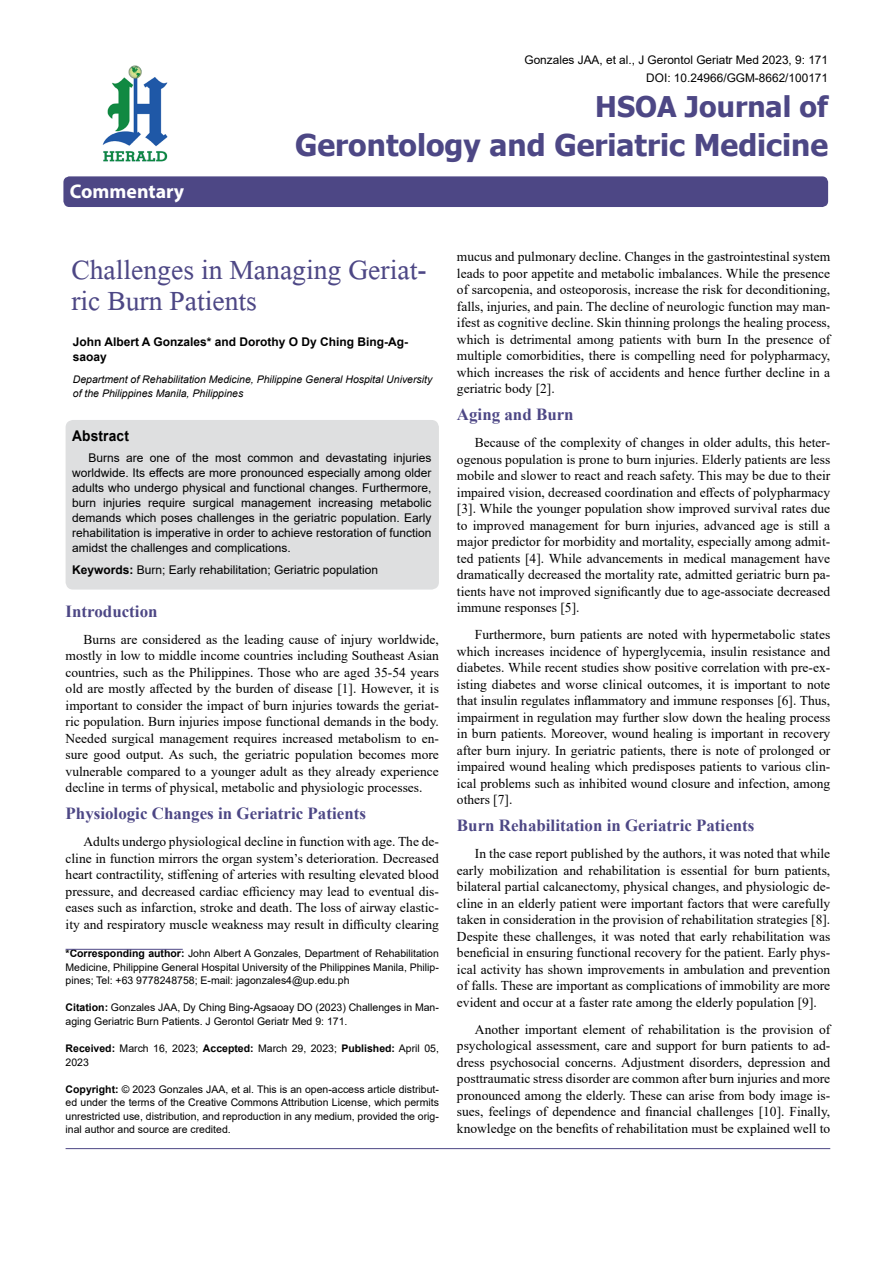
<style>
.page{position:relative;width:893px;height:1263px;background:#fff}
.page>*{position:absolute;margin:0;border:0;box-sizing:border-box;transform-origin:0 0}
.t1{font:41.25px/31.5px "Microsoft Himalaya";color:#4d4785}
.t2{font:700 30px "Tahoma";color:#4d4785}
.t3{font:700 28.5px "Tahoma";color:#4d4785}
.t4{font:700 19.8px "Myriad Hebrew";color:#fff}
.t5{font:700 16.95px "Times New Roman";color:#4d4785}
.t6{font:700 14.85px "Arial";letter-spacing:.015em;color:#000;scale:.93 1}
.t7{font:13.5px/16.5px "Times New Roman";color:#000;text-align:justify}
.t8{font:12px/15px "Arial";color:#000;text-align:justify}
.t9{font:700 12px/15px "Arial";color:#000}
.t10{font:11.85px/18px "Arial";color:#000;text-align:right}
.t11{font:10.5px/13.5px "Arial";color:#000;text-align:justify}
.t12{font:italic 10.5px/13.5px "Arial";color:#000}
.s1{font-weight:700}
</style>
<div class="page">
<div style="left:63px;top:176px;width:765px;height:31px;background:#4d4785;border-radius:6px"></div>
<hr style="left:66px;top:949px;width:117px;height:1px;background:#4d4785">
<img style="left:102px;top:65px;width:66px;height:97px">
<hr style="left:66px;top:1148px;width:764px;height:1px;background:#4d4785">
<div style="left:66px;top:420px;width:373px;height:170px;background:#dedfe0;border-radius:8px"></div>
<h3 class="t4" style="left:70px;top:180px;width:116px">Commentary</h3>
<p class="t10" style="left:524px;top:51px;width:305px">Gonzales JAA, et al., J Gerontol Geriatr Med 2023, 9: 171<br>DOI: 10.24966/GGM-8662/100171</p>
<h3 class="t3" style="left:595px;top:87px;width:234px">HSOA Journal of</h3>
<h2 class="t2" style="left:295px;top:124px;width:535px">Gerontology and Geriatric Medicine</h2>
<h1 class="t1" style="left:71px;top:249px;width:357px">Challenges in Managing Geriat&shy;ric Burn Patients</h1>
<p class="t9" style="left:73px;top:334px;width:337px">John Albert A Gonzales* and Dorothy O Dy Ching Bing-Ag&shy;saoay</p>
<p class="t12" style="left:73px;top:373px;width:361px">Department of Rehabilitation Medicine, Philippine General Hospital University of the Philippines Manila, Philippines</p>
<p class="t6" style="left:72px;top:425px;width:63px">Abstract</p>
<p class="t8" style="left:72px;top:450px;width:361px;text-indent:16px">Burns are one of the most common and devastating injuries worldwide. Its effects are more pronounced especially among older adults who undergo physical and functional changes. Furthermore, burn injuries require surgical management increasing metabolic demands which poses challenges in the geriatric population. Early rehabilitation is imperative in order to achieve restoration of function amidst the challenges and complications.</p>
<p class="t8" style="left:72px;top:562px;width:308px"><span class="s1">Keywords:</span> Burn; Early rehabilitation; Geriatric population</p>
<p class="t5" style="left:66px;top:599px;width:93px">Introduction</p>
<p class="t7" style="left:66px;top:631px;width:375px;text-indent:18px">Burns are considered as the leading cause of injury worldwide, mostly in low to middle income countries including Southeast Asian countries, such as the Philippines. Those who are aged 35-54 years old are mostly affected by the burden of disease [1]. However, it is important to consider the impact of burn injuries towards the geriat&shy;ric population. Burn injuries impose functional demands in the body.<br>Needed surgical management requires increased metabolism to en&shy;sure good output. As such, the geriatric population becomes more vulnerable compared to a younger adult as they already experience decline in terms of physical, metabolic and physiologic processes.</p>
<p class="t5" style="left:66px;top:801px;width:302px">Physiologic Changes in Geriatric Patients</p>
<p class="t7" style="left:66px;top:833px;width:375px;text-indent:18px">Adults undergo physiological decline in function with age. The de&shy;cline in function mirrors the organ system’s deterioration. Decreased heart contractility, stiffening of arteries with resulting elevated blood pressure, and decreased cardiac efficiency may lead to eventual dis&shy;eases such as infarction, stroke and death. The loss of airway elastic&shy;ity and respiratory muscle weakness may result in difficulty clearing</p>
<p class="t11" style="left:66px;top:947px;width:375px"><span class="s1">*Corresponding author:</span> John Albert A Gonzales, Department of Rehabilitation Medicine, Philippine General Hospital University of the Philippines Manila, Philip&shy;pines; Tel: +63 9778248758; E-mail: jagonzales4@up.edu.ph</p>
<p class="t11" style="left:66px;top:1001px;width:375px"><span class="s1">Citation:</span> Gonzales JAA, Dy Ching Bing-Agsaoay DO (2023) Challenges in Man&shy;aging Geriatric Burn Patients. J Gerontol Geriatr Med 9: 171.</p>
<p class="t11" style="left:66px;top:1041px;width:375px"><span class="s1">Received:</span> March 16, 2023; <span class="s1">Accepted:</span> March 29, 2023; <span class="s1">Published:</span> April 05,<br>2023</p>
<p class="t11" style="left:66px;top:1082px;width:375px"><span class="s1">Copyright:</span> © 2023 Gonzales JAA, et al. This is an open-access article distribut&shy;ed under the terms of the Creative Commons Attribution License, which permits unrestricted use, distribution, and reproduction in any medium, provided the orig&shy;inal author and source are credited.</p>
<p class="t7" style="left:457px;top:248px;width:375px">mucus and pulmonary decline. Changes in the gastrointestinal system leads to poor appetite and metabolic imbalances. While the presence of sarcopenia, and osteoporosis, increase the risk for deconditioning, falls, injuries, and pain. The decline of neurologic function may man&shy;ifest as cognitive decline. Skin thinning prolongs the healing process, which is detrimental among patients with burn In the presence of multiple comorbidities, there is compelling need for polypharmacy, which increases the risk of accidents and hence further decline in a geriatric body [2].</p>
<p class="t5" style="left:457px;top:402px;width:118px">Aging and Burn</p>
<p class="t7" style="left:457px;top:434px;width:375px;text-indent:18px">Because of the complexity of changes in older adults, this heter&shy;ogenous population is prone to burn injuries. Elderly patients are less mobile and slower to react and reach safety. This may be due to their impaired vision, decreased coordination and effects of polypharmacy [3]. While the younger population show improved survival rates due to improved management for burn injuries, advanced age is still a major predictor for morbidity and mortality, especially among admit&shy;ted patients [4]. While advancements in medical management have dramatically decreased the mortality rate, admitted geriatric burn pa&shy;tients have not improved significantly due to age-associate decreased immune responses [5].</p>
<p class="t7" style="left:457px;top:626px;width:375px;text-indent:18px">Furthermore, burn patients are noted with hypermetabolic states which increases incidence of hyperglycemia, insulin resistance and diabetes. While recent studies show positive correlation with pre-ex&shy;isting diabetes and worse clinical outcomes, it is important to note that insulin regulates inflammatory and immune responses [6]. Thus, impairment in regulation may further slow down the healing process in burn patients. Moreover, wound healing is important in recovery after burn injury. In geriatric patients, there is note of prolonged or impaired wound healing which predisposes patients to various clin&shy;ical problems such as inhibited wound closure and infection, among others [7].</p>
<p class="t5" style="left:457px;top:813px;width:299px">Burn Rehabilitation in Geriatric Patients</p>
<p class="t7" style="left:457px;top:845px;width:375px;text-indent:18px">In the case report published by the authors, it was noted that while early mobilization and rehabilitation is essential for burn patients, bilateral partial calcanectomy, physical changes, and physiologic de&shy;cline in an elderly patient were important factors that were carefully taken in consideration in the provision of rehabilitation strategies [8].<br>Despite these challenges, it was noted that early rehabilitation was beneficial in ensuring functional recovery for the patient. Early phys&shy;ical activity has shown improvements in ambulation and prevention of falls. These are important as complications of immobility are more evident and occur at a faster rate among the elderly population [9].</p>
<p class="t7" style="left:457px;top:1021px;width:375px;text-indent:18px">Another important element of rehabilitation is the provision of psychological assessment, care and support for burn patients to ad&shy;dress psychosocial concerns. Adjustment disorders, depression and posttraumatic stress disorder are common after burn injuries and more pronounced among the elderly. These can arise from body image is&shy;sues, feelings of dependence and financial challenges [10]. Finally, knowledge on the benefits of rehabilitation must be explained well to</p>
</div>
